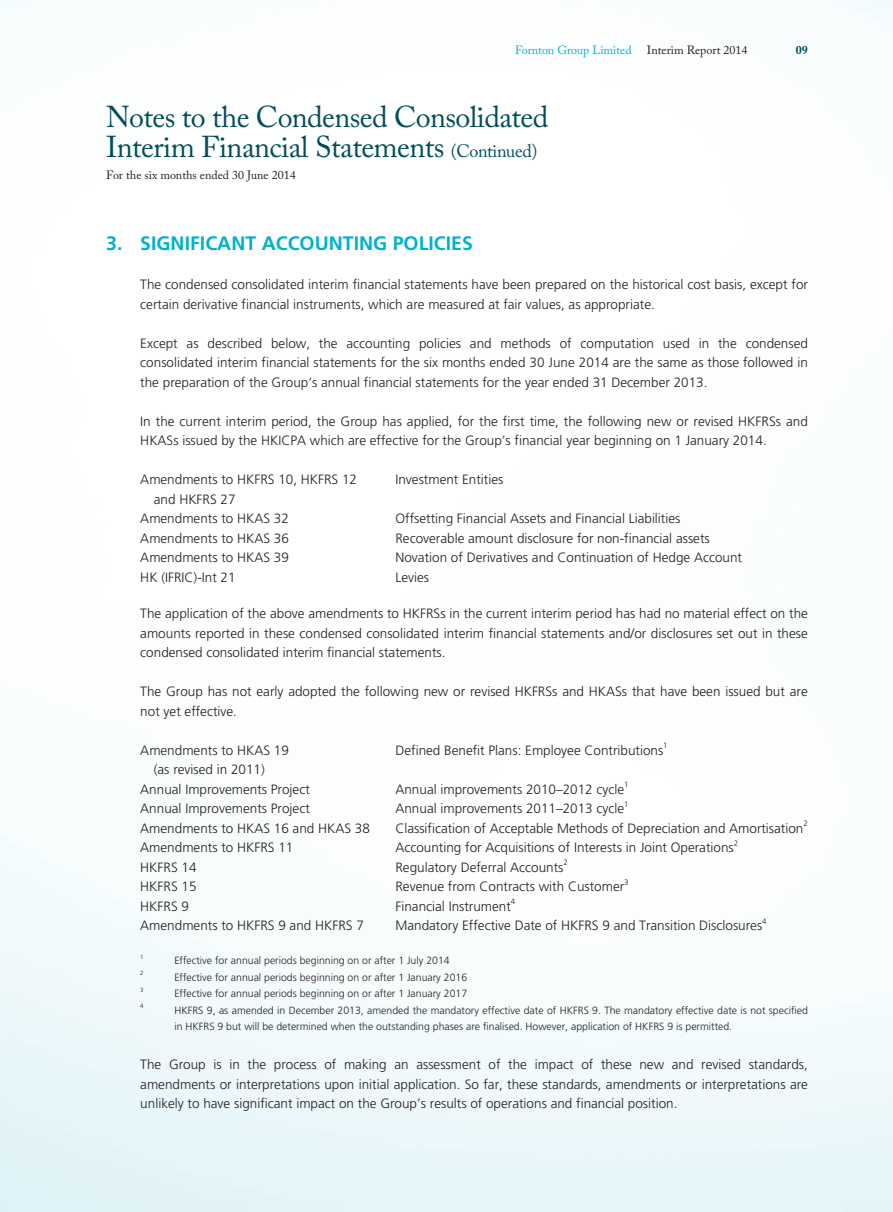
<style>
.page{position:relative;width:893px;height:1212px;background:#fff}
.page>*{position:absolute;margin:0;border:0;box-sizing:border-box;transform-origin:0 0}
.t1{font:30px/30px "Adobe Caslon Pro";letter-spacing:-.02em;color:#004e5d}
.t2{font:700 19.5px "Frutiger LT Std";color:#00b1d0}
.t3{font:300 13.5px/19.5px "Frutiger LT Std";color:#231f20}
.t4{font:12px "Adobe Caslon Pro";color:#231f20}
.t5{font:12px "Adobe Caslon Pro";color:#00b1d0}
.t6{font:700 12px "Adobe Caslon Pro";color:#004e5d}
.t7{font:300 10.5px/16.5px "Frutiger LT Std";color:#231f20}
.t8{font:300 7.8px "Frutiger LT Std";color:#231f20}
.t9{font:300 6.15px "Frutiger LT Std";color:#231f20}
.s1{font-size:18px}
</style>
<div class="page">
<p class="t5" style="left:515px;top:43px;width:118px">Fornton Group Limited</p>
<p class="t4" style="left:647px;top:43px;width:102px">Interim Report 2014</p>
<p class="t6" style="left:796px;top:43px;width:13px">09</p>
<h1 class="t1" style="left:106px;top:102px;width:444px">Notes to the Condensed Consolidated<br>Interim Financial Statements <span class="s1">(Continued)</span></h1>
<p class="t4" style="left:106px;top:168px;width:191px">For the six months ended 30 June 2014</p>
<h2 class="t2" style="left:106px;top:232px;width:368px">3. SIGNIFICANT ACCOUNTING POLICIES</h2>
<p class="t3" style="left:140px;top:275px;width:669px">The condensed consolidated interim financial statements have been prepared on the historical cost basis, except for certain derivative financial instruments, which are measured at fair values, as appropriate.</p>
<p class="t3" style="left:140px;top:333px;width:669px;text-align:justify">Except as described below, the accounting policies and methods of computation used in the condensed consolidated interim financial statements for the six months ended 30 June 2014 are the same as those followed in the preparation of the Group’s annual financial statements for the year ended 31 December 2013.</p>
<p class="t3" style="left:140px;top:411px;width:669px">In the current interim period, the Group has applied, for the first time, the following new or revised HKFRSs and<br>HKASs issued by the HKICPA which are effective for the Group’s financial year beginning on 1 January 2014.</p>
<p class="t3" style="left:154px;top:470px;width:205px;text-indent:-14px">Amendments to HKFRS 10, HKFRS 12 and HKFRS 27</p>
<p class="t3" style="left:395px;top:470px;width:109px">Investment Entities</p>
<p class="t3" style="left:140px;top:509px;width:150px">Amendments to HKAS 32</p>
<p class="t3" style="left:395px;top:509px;width:286px">Offsetting Financial Assets and Financial Liabilities</p>
<p class="t3" style="left:140px;top:528px;width:150px">Amendments to HKAS 36</p>
<p class="t3" style="left:395px;top:528px;width:316px">Recoverable amount disclosure for non-financial assets</p>
<p class="t3" style="left:140px;top:548px;width:150px">Amendments to HKAS 39</p>
<p class="t3" style="left:395px;top:548px;width:348px">Novation of Derivatives and Continuation of Hedge Account</p>
<p class="t3" style="left:140px;top:567px;width:97px">HK (IFRIC)-Int 21</p>
<p class="t3" style="left:395px;top:567px;width:35px">Levies</p>
<p class="t3" style="left:140px;top:604px;width:669px;text-align:justify">The application of the above amendments to HKFRSs in the current interim period has had no material effect on the amounts reported in these condensed consolidated interim financial statements and/or disclosures set out in these condensed consolidated interim financial statements.</p>
<p class="t3" style="left:140px;top:682px;width:669px">The Group has not early adopted the following new or revised HKFRSs and HKASs that have been issued but are not yet effective.</p>
<p class="t3" style="left:154px;top:740px;width:137px;text-indent:-14px">Amendments to HKAS 19 (as revised in 2011)</p>
<p class="t3" style="left:395px;top:740px;width:269px">Defined Benefit Plans: Employee Contributions</p>
<p class="t8" style="left:663px;top:741px;width:6px">1</p>
<p class="t3" style="left:140px;top:780px;width:171px">Annual Improvements Project</p>
<p class="t3" style="left:395px;top:780px;width:230px">Annual improvements 2010–2012 cycle</p>
<p class="t8" style="left:624px;top:780px;width:6px">1</p>
<p class="t3" style="left:140px;top:799px;width:171px">Annual Improvements Project</p>
<p class="t3" style="left:395px;top:799px;width:230px">Annual improvements 2011–2013 cycle</p>
<p class="t8" style="left:624px;top:799px;width:6px">1</p>
<p class="t3" style="left:140px;top:819px;width:231px">Amendments to HKAS 16 and HKAS 38</p>
<p class="t3" style="left:395px;top:819px;width:409px">Classification of Acceptable Methods of Depreciation and Amortisation</p>
<p class="t8" style="left:803px;top:819px;width:6px">2</p>
<p class="t3" style="left:140px;top:838px;width:155px">Amendments to HKFRS 11</p>
<p class="t3" style="left:395px;top:838px;width:340px">Accounting for Acquisitions of Interests in Joint Operations</p>
<p class="t8" style="left:734px;top:838px;width:6px">2</p>
<p class="t3" style="left:140px;top:858px;width:58px">HKFRS 14</p>
<p class="t3" style="left:395px;top:858px;width:170px">Regulatory Deferral Accounts</p>
<p class="t8" style="left:563px;top:858px;width:6px">2</p>
<p class="t3" style="left:140px;top:877px;width:58px">HKFRS 15</p>
<p class="t3" style="left:395px;top:877px;width:230px">Revenue from Contracts with Customer</p>
<p class="t8" style="left:624px;top:877px;width:6px">3</p>
<p class="t3" style="left:140px;top:897px;width:50px">HKFRS 9</p>
<p class="t3" style="left:395px;top:897px;width:117px">Financial Instrument</p>
<p class="t8" style="left:511px;top:897px;width:6px">4</p>
<p class="t3" style="left:140px;top:916px;width:225px">Amendments to HKFRS 9 and HKFRS 7</p>
<p class="t3" style="left:395px;top:916px;width:368px">Mandatory Effective Date of HKFRS 9 and Transition Disclosures</p>
<p class="t8" style="left:762px;top:916px;width:6px">4</p>
<p class="t9" style="left:140px;top:953px;width:5px">1</p>
<p class="t7" style="left:174px;top:952px;width:277px">Effective for annual periods beginning on or after 1 July 2014</p>
<p class="t9" style="left:140px;top:970px;width:5px">2</p>
<p class="t7" style="left:174px;top:969px;width:294px">Effective for annual periods beginning on or after 1 January 2016</p>
<p class="t9" style="left:140px;top:986px;width:5px">3</p>
<p class="t7" style="left:174px;top:985px;width:294px">Effective for annual periods beginning on or after 1 January 2017</p>
<p class="t9" style="left:140px;top:1003px;width:5px">4</p>
<p class="t7" style="left:174px;top:1002px;width:635px">HKFRS 9, as amended in December 2013, amended the mandatory effective date of HKFRS 9. The mandatory effective date is not specified in HKFRS 9 but will be determined when the outstanding phases are finalised. However, application of HKFRS 9 is permitted.</p>
<p class="t3" style="left:140px;top:1055px;width:669px;text-align:justify">The Group is in the process of making an assessment of the impact of these new and revised standards, amendments or interpretations upon initial application. So far, these standards, amendments or interpretations are unlikely to have significant impact on the Group’s results of operations and financial position.</p>
</div>
